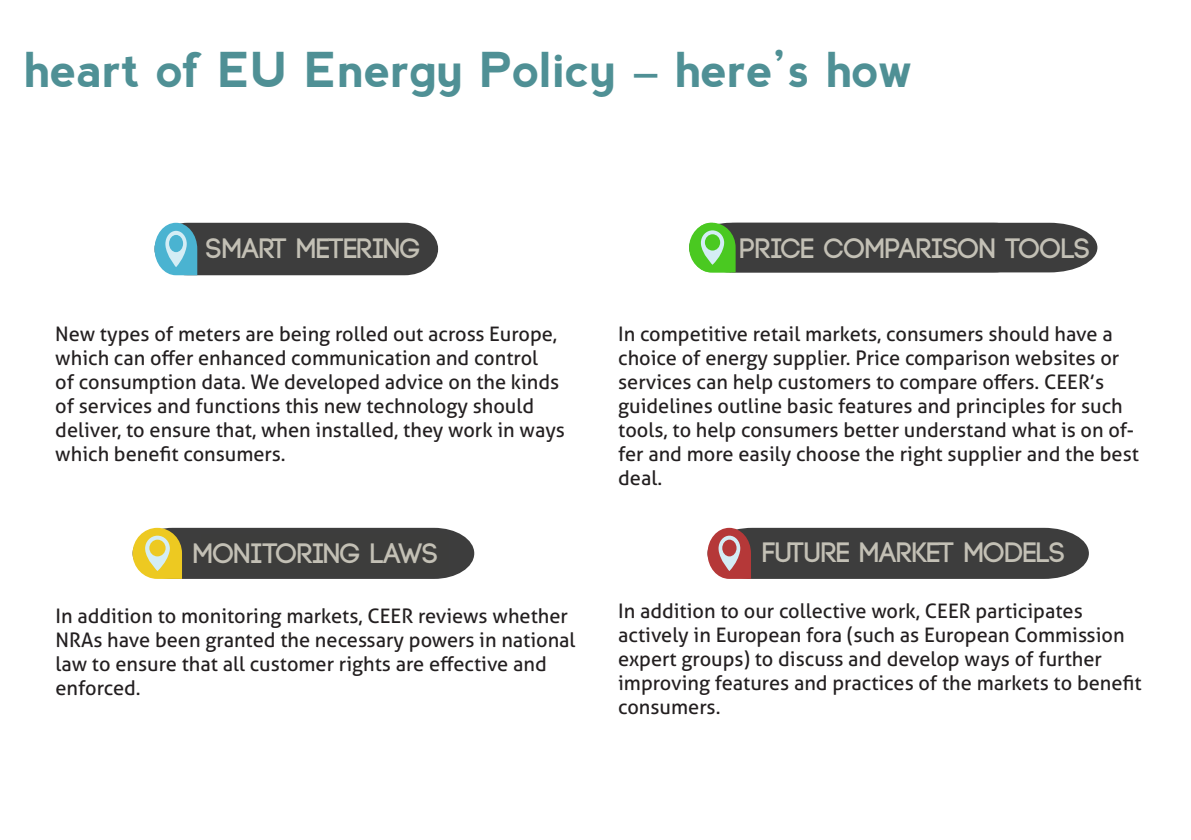
<style>
.page{position:relative;width:1191px;height:840px;background:#fff}
.page>*{position:absolute;margin:0;border:0;box-sizing:border-box;transform-origin:0 0}
.t1{font:700 48px "nevis";color:#4f9095}
.t2{font:700 28.8px "Code";color:#c2c2b5}
.t3{font:700 28px "Code";color:#c3c0b5}
.t4{font:700 28px "Code";color:#c2c2b5;scale:.82 1}
.t5{font:20px/24px "Aller";color:#231f20}
</style>
<div class="page">
<svg style="left:133px;top:527px;width:341px;height:51px;background:#847d58"></svg>
<svg style="left:154px;top:223px;width:284px;height:52px;background:#4a5558"></svg>
<svg style="left:689px;top:223px;width:408px;height:49px;background:#475245"></svg>
<div style="left:201px;top:534px;width:247px;height:40px;background:#3d3d3c"></div>
<svg style="left:707px;top:527px;width:382px;height:51px;background:#534a4a"></svg>
<h1 class="t1" style="left:24px;top:42px;width:890px">heart of EU Energy Policy – here’s how</h1>
<p class="t3" style="left:206px;top:234px;width:215px">SMART METERING</p>
<p class="t3" style="left:740px;top:234px;width:351px">PRICE COMPARISON TOOLS</p>
<h3 class="t4" style="left:767px;top:234px;width:305px">ICE COMPARISON TOOLS</h3>
<p class="t5" style="left:55px;top:321px;width:511px">New types of meters are being rolled out across Europe, which can offer enhanced communication and control<br>of consumption data. We developed advice on the kinds of services and functions this new technology should deliver, to ensure that, when installed, they work in ways which benefit consumers.</p>
<p class="t5" style="left:618px;top:321px;width:522px">In competitive retail markets, consumers should have a choice of energy supplier. Price comparison websites or services can help customers to compare offers. CEER’s guidelines outline basic features and principles for such tools, to help consumers better understand what is on of&shy;fer and more easily choose the right supplier and the best deal.</p>
<p class="t3" style="left:193px;top:539px;width:246px">MONITORING LAWS</p>
<p class="t3" style="left:763px;top:537px;width:304px">FUTURE MARKET MODELS</p>
<h2 class="t2" style="left:205px;top:539px;width:223px">MONITORING LAW</h2>
<p class="t5" style="left:56px;top:604px;width:521px">In addition to monitoring markets, CEER reviews whether NRAs have been granted the necessary powers in national law to ensure that all customer rights are effective and enforced.</p>
<p class="t5" style="left:618px;top:598px;width:525px">In addition to our collective work, CEER participates actively in European fora (such as European Commission expert groups) to discuss and develop ways of further improving features and practices of the markets to benefit consumers.</p>
</div>
